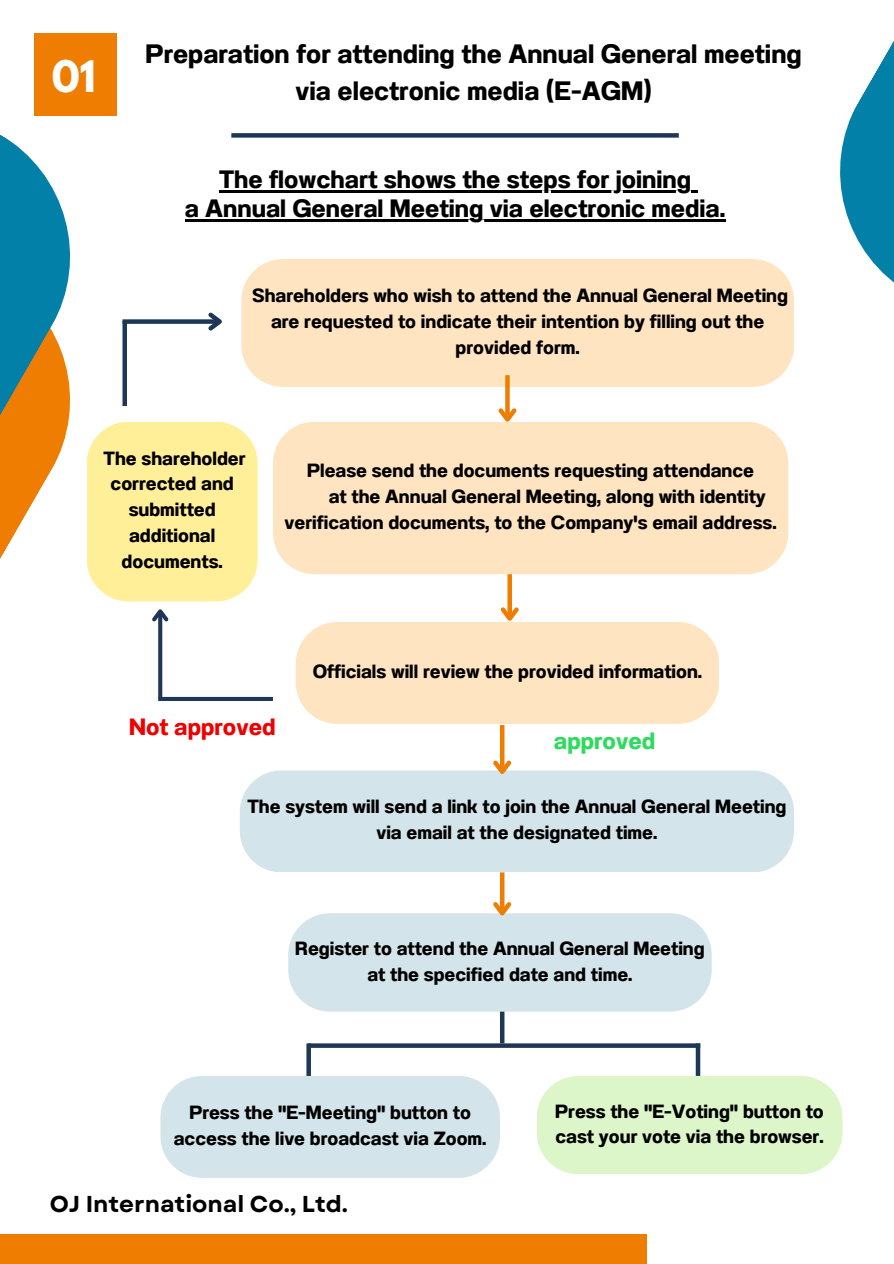
<style>
.page{position:relative;width:894px;height:1264px;background:#fff}
.page>*{position:absolute;margin:0;border:0;box-sizing:border-box;transform-origin:0 0}
.t1{font:700 38.55px "League Spartan";color:#fff}
.t2{font:700 26.55px "Anantason";color:#000}
.t3{font:700 25.05px "Anantason";color:#000}
.t4{font:700 23.55px "Anantason";color:#ee0101}
.t5{font:700 23.55px "Anantason";color:#2edb5e}
.t6{font:700 22.95px "Garet";color:#000}
.t7{font:700 19.05px/25.8px "Anantason";color:#000;text-align:center}
</style>
<div class="page">
<div style="left:0;top:1233px;width:646px;height:30px;background:#ee7d01"></div>
<svg style="left:840px;top:42px;width:53px;height:240px"></svg>
<svg style="left:0;top:135px;width:90px;height:441px"></svg>
<div style="left:34px;top:33px;width:83px;height:83px;background:#ee7d01"></div>
<div style="left:231px;top:133px;width:447px;height:5px;background:#1f3756"></div>
<hr style="left:219px;top:190px;width:471px;height:2px;background:#000">
<svg style="left:690px;top:190px;width:7px;height:2px"></svg>
<hr style="left:185px;top:219px;width:540px;height:3px;background:#000">
<div style="left:241px;top:259px;width:552px;height:128px;background:#ffe4c1;border-radius:42px"></div>
<div style="left:273px;top:422px;width:515px;height:152px;background:#ffe4c1;border-radius:42px"></div>
<div style="left:87px;top:422px;width:170px;height:179px;background:#ffef99;border-radius:42px"></div>
<svg style="left:505px;top:375px;width:4px;height:29px"></svg>
<svg style="left:498px;top:404px;width:19px;height:18px"></svg>
<div style="left:507px;top:574px;width:5px;height:44px;background:#ee7d01"></div>
<svg style="left:500px;top:603px;width:19px;height:18px"></svg>
<div style="left:122px;top:321px;width:5px;height:85px;background:#1f3756"></div>
<div style="left:122px;top:319px;width:97px;height:5px;background:#1f3756"></div>
<svg style="left:204px;top:312px;width:18px;height:19px"></svg>
<div style="left:296px;top:622px;width:423px;height:102px;background:#ffe4c1;border-radius:42px"></div>
<hr style="left:158px;top:697px;width:115px;height:4px;background:#1f3756">
<svg style="left:158px;top:625px;width:4px;height:74px"></svg>
<svg style="left:152px;top:609px;width:17px;height:16px"></svg>
<div style="left:288px;top:913px;width:423px;height:98px;background:#d3e4ea;border-radius:42px"></div>
<div style="left:160px;top:1075px;width:339px;height:102px;background:#d3e4ea;border-radius:42px"></div>
<div style="left:240px;top:770px;width:553px;height:102px;background:#d3e4ea;border-radius:42px"></div>
<div style="left:536px;top:1075px;width:306px;height:99px;background:#ddf6c9;border-radius:42px"></div>
<hr style="left:500px;top:725px;width:4px;height:46px;background:#ee7d01">
<svg style="left:489px;top:756px;width:26px;height:18px"></svg>
<hr style="left:500px;top:872px;width:4px;height:41px;background:#ee7d01">
<svg style="left:489px;top:898px;width:26px;height:18px"></svg>
<hr style="left:500px;top:1011px;width:4px;height:32px;background:#1f3756">
<svg style="left:311px;top:1043px;width:384px;height:4px;background:#334965"></svg>
<div style="left:695px;top:1043px;width:5px;height:32px;background:#1f3756"></div>
<div style="left:306px;top:1043px;width:5px;height:32px;background:#1f3756"></div>
<p class="t1" style="left:52px;top:58px;width:45px">01</p>
<h1 class="t2" style="left:146px;top:38px;width:657px">Preparation for attending the Annual General meeting</h1>
<h1 class="t2" style="left:295px;top:76px;width:357px">via electronic media (E-AGM)</h1>
<p class="t3" style="left:219px;top:165px;width:473px">The flowchart shows the steps for joining</p>
<p class="t3" style="left:185px;top:194px;width:542px">a Annual General Meeting via electronic media.</p>
<p class="t7" style="left:252px;top:282px;width:537px">Shareholders who wish to attend the Annual General Meeting are requested to indicate their intention by filling out the provided form.</p>
<h2 class="t7" style="left:104px;top:445px;width:143px">The shareholder corrected and submitted additional documents.</h2>
<p class="t7" style="left:307px;top:457px;width:448px">Please send the documents requesting attendance</p>
<p class="t7" style="left:284px;top:483px;width:493px;text-align:left;text-indent:44px">at the Annual General Meeting, along with identity verification documents, to the Company's email address.</p>
<p class="t4" style="left:129px;top:713px;width:148px">Not approved</p>
<h2 class="t7" style="left:312px;top:658px;width:391px">Officials will review the provided information.</h2>
<p class="t5" style="left:554px;top:727px;width:103px">approved</p>
<h2 class="t7" style="left:247px;top:793px;width:540px">The system will send a link to join the Annual General Meeting via email at the designated time.</h2>
<p class="t7" style="left:295px;top:935px;width:411px">Register to attend the Annual General Meeting at the specified date and time.</p>
<p class="t7" style="left:174px;top:1099px;width:314px">Press the "E-Meeting" button to access the live broadcast via Zoom.</p>
<p class="t7" style="left:555px;top:1098px;width:270px;text-align:left">Press the "E-Voting" button to cast your vote via the browser.</p>
<h1 class="t6" style="left:50px;top:1187px;width:299px">OJ International Co., Ltd.</h1>
</div>
